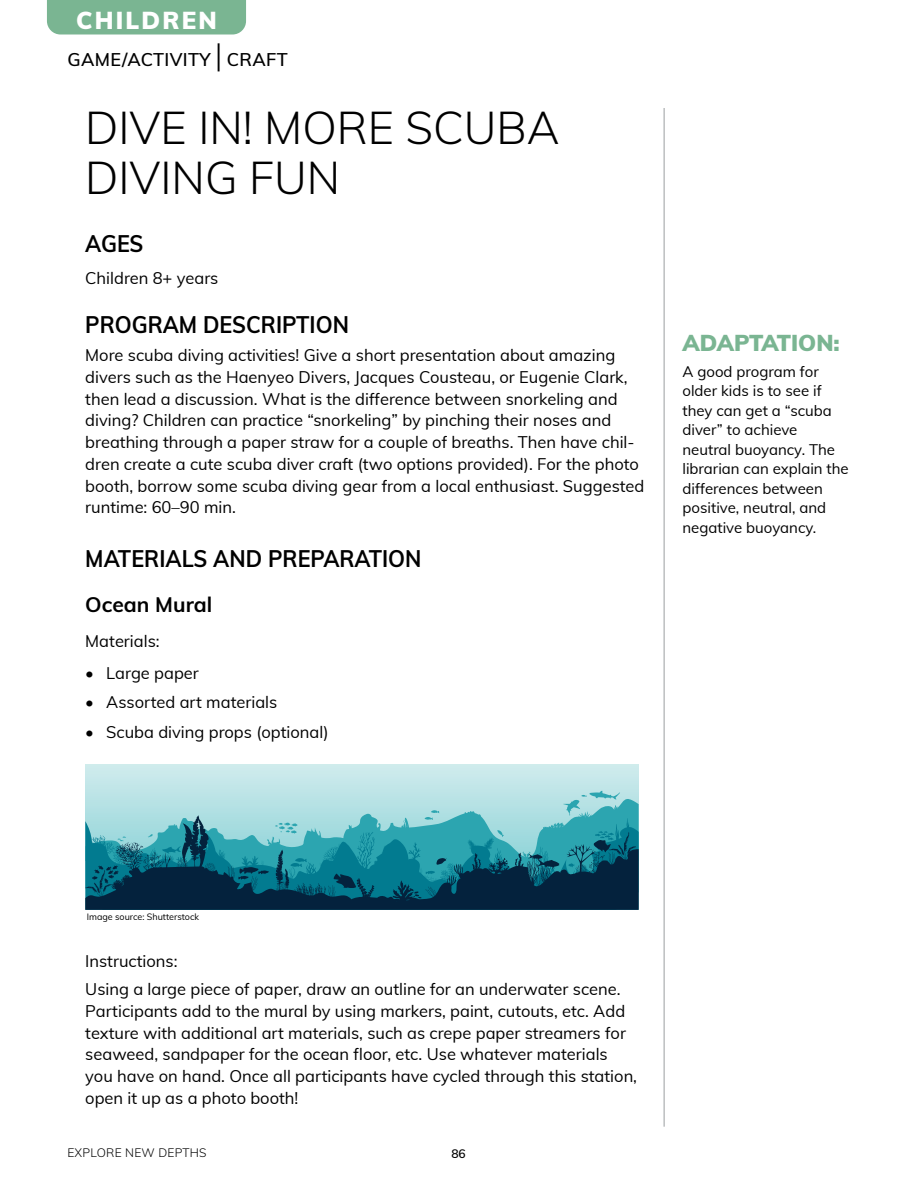
<style>
.page{position:relative;width:918px;height:1188px;background:#fff}
.page>*{position:absolute;margin:0;border:0;box-sizing:border-box;transform-origin:0 0}
.t1{font:300 45px/49.5px "Muli";color:#000}
.t2{font:700 24px "Muli";color:#000;scale:.9 1}
.t3{font:900 24px "Muli";letter-spacing:.09em;color:#fff}
.t4{font:900 22.5px "Muli";color:#7ab592}
.t5{font:700 21px "Muli";color:#000}
.t6{font:600 18px "Muli";letter-spacing:.02em;color:#000}
.t7{font:16.5px/21.8px "Muli";color:#000}
.t8{font:15px/19.5px "Muli";color:#000}
.t9{font:300 12px "Muli";letter-spacing:.02em;color:#000}
.t10{font:600 12px "Muli";color:#000}
.t11{font:9px "Muli";color:#000}
.s1{font-size:31.5px}
</style>
<div class="page">
<hr style="left:663px;top:108px;width:2px;height:1019px;background:#bcbec0">
<div style="left:47px;top:0;width:199px;height:34px;background:#7ab592"></div>
<div style="left:85px;top:765px;width:554px;height:96px;background:#c5e7ea"></div>
<div style="left:86px;top:799px;width:553px;height:16px;background:#b4e1e4"></div>
<svg style="left:85px;top:815px;width:554px;height:95px;background:#297486"></svg>
<svg style="left:536px;top:875px;width:5px;height:9px"></svg>
<svg style="left:329px;top:874px;width:27px;height:16px"></svg>
<svg style="left:92px;top:865px;width:27px;height:19px"></svg>
<svg style="left:229px;top:862px;width:40px;height:18px"></svg>
<svg style="left:409px;top:888px;width:12px;height:10px"></svg>
<svg style="left:288px;top:858px;width:19px;height:21px"></svg>
<svg style="left:420px;top:858px;width:26px;height:16px"></svg>
<svg style="left:568px;top:863px;width:7px;height:4px"></svg>
<svg style="left:162px;top:846px;width:19px;height:14px"></svg>
<svg style="left:593px;top:831px;width:21px;height:32px"></svg>
<svg style="left:118px;top:837px;width:8px;height:4px"></svg>
<svg style="left:148px;top:834px;width:5px;height:4px"></svg>
<svg style="left:275px;top:823px;width:23px;height:11px"></svg>
<svg style="left:522px;top:851px;width:38px;height:18px"></svg>
<svg style="left:497px;top:830px;width:7px;height:7px"></svg>
<svg style="left:563px;top:791px;width:57px;height:25px"></svg>
<svg style="left:425px;top:810px;width:14px;height:10px"></svg>
<h2 class="t3" style="left:76px;top:3px;width:142px">CHILDREN</h2>
<p class="t6" style="left:68px;top:46px;width:222px">GAME/ACTIVITY <span class="s1">|</span> CRAFT</p>
<h1 class="t1" style="left:85px;top:101px;width:476px">DIVE IN! MORE SCUBA<br>DIVING FUN</h1>
<h2 class="t2" style="left:85px;top:226px;width:66px">AGES</h2>
<p class="t7" style="left:85px;top:267px;width:135px">Children 8+ years</p>
<h2 class="t2" style="left:85px;top:307px;width:294px">PROGRAM DESCRIPTION</h2>
<p class="t7" style="left:85px;top:344px;width:561px">More scuba diving activities! Give a short presentation about amazing divers such as the Haenyeo Divers, Jacques Cousteau, or Eugenie Clark, then lead a discussion. What is the difference between snorkeling and diving? Children can practice “snorkeling” by pinching their noses and breathing through a paper straw for a couple of breaths. Then have chil&shy;dren create a cute scuba diver craft (two options provided). For the photo booth, borrow some scuba diving gear from a local enthusiast. Suggested runtime: 60–90 min.</p>
<h2 class="t2" style="left:85px;top:541px;width:375px">MATERIALS AND PREPARATION</h2>
<p class="t5" style="left:85px;top:589px;width:128px">Ocean Mural</p>
<p class="t7" style="left:85px;top:629px;width:76px">Materials:</p>
<p class="t7" style="left:85px;top:661px;width:115px">• Large paper</p>
<p class="t7" style="left:85px;top:691px;width:194px">• Assorted art materials</p>
<p class="t7" style="left:85px;top:720px;width:245px">• Scuba diving props (optional)</p>
<h3 class="t4" style="left:682px;top:326px;width:159px">ADAPTATION:</h3>
<p class="t8" style="left:682px;top:361px;width:168px">A good program for older kids is to see if they can get a “scuba diver” to achieve neutral buoyancy. The librarian can explain the differences between positive, neutral, and negative buoyancy.</p>
<p class="t11" style="left:87px;top:911px;width:114px">Image source: Shutterstock</p>
<p class="t7" style="left:85px;top:946px;width:537px;line-height:28.2px">Instructions:<br>Using a large piece of paper, draw an outline for an underwater scene.</p>
<p class="t7" style="left:85px;top:999px;width:553px">Participants add to the mural by using markers, paint, cutouts, etc. Add texture with additional art materials, such as crepe paper streamers for seaweed, sandpaper for the ocean floor, etc. Use whatever materials you have on hand. Once all participants have cycled through this station, open it up as a photo booth!</p>
<p class="t9" style="left:68px;top:1144px;width:141px">EXPLORE NEW DEPTHS</p>
<p class="t10" style="left:451px;top:1145px;width:16px">86</p>
</div>
